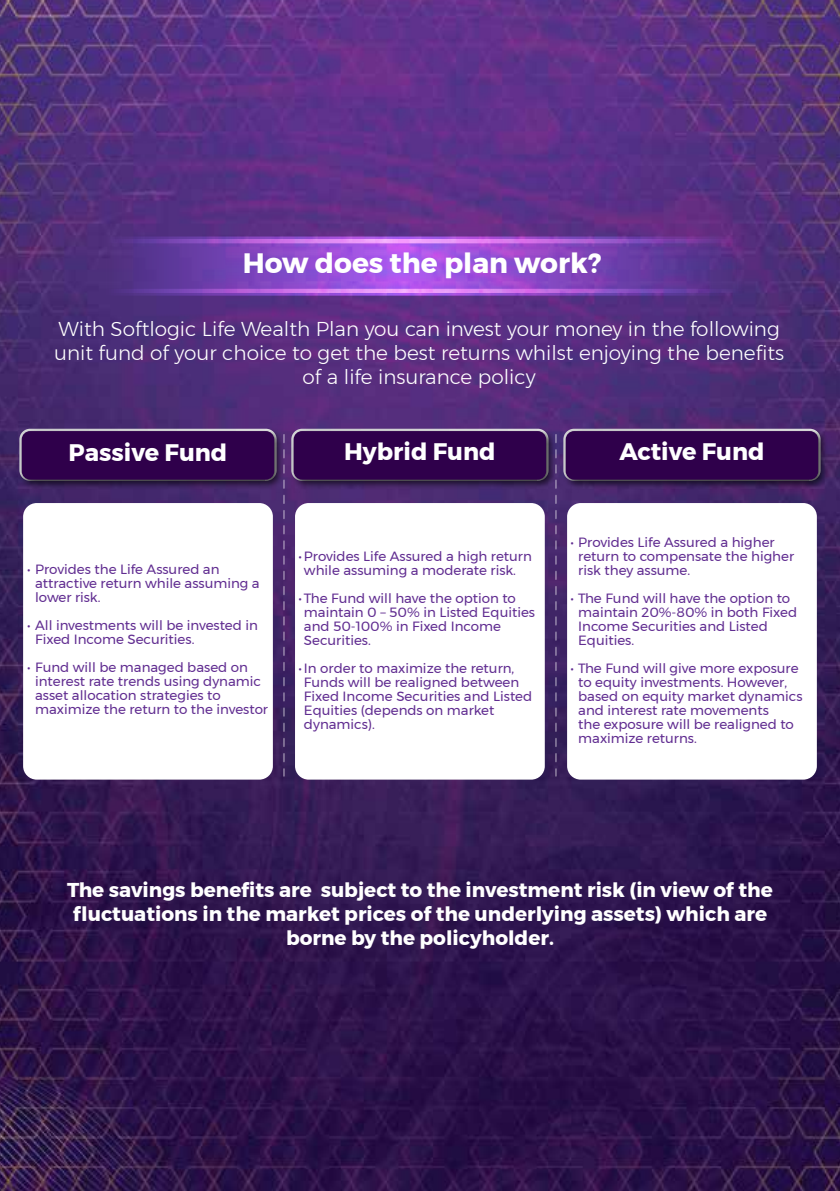
<style>
.page{position:relative;width:840px;height:1191px;background:#fff}
.page>*{position:absolute;margin:0;border:0;box-sizing:border-box;transform-origin:0 0}
.t1{font:700 28px "Montserrat";color:#fff}
.t2{font:700 23.8px "Montserrat";color:#fff}
.t3{font:300 20px/24px "Montserrat";color:#fff;text-align:center}
.t4{font:700 20px/24px "Montserrat";color:#fff;text-align:center}
.t5{font:13.4px/14px "Montserrat";color:#612d91}
</style>
<div class="page">
<img style="left:0;top:0;width:839px;height:1191px">
<svg style="left:108px;top:244px;width:627px;height:44px;background:#7f44bb"></svg>
<img style="left:15px;top:425px;width:816px;height:68px">
<div style="left:22px;top:431px;width:252px;height:48px;background:#2f004b;border-radius:8px"></div>
<div style="left:23px;top:503px;width:250px;height:276px;background:#fff;border-radius:14px"></div>
<svg style="left:291px;top:429px;width:257px;height:52px"></svg>
<div style="left:293px;top:431px;width:253px;height:48px;background:#2f004b;border-radius:8px"></div>
<div style="left:295px;top:503px;width:249px;height:276px;background:#fff;border-radius:14px"></div>
<svg style="left:563px;top:429px;width:257px;height:52px"></svg>
<div style="left:565px;top:431px;width:252px;height:48px;background:#2f004b;border-radius:8px"></div>
<div style="left:566px;top:503px;width:250px;height:276px;background:#fff;border-radius:14px"></div>
<svg style="left:283px;top:435px;width:2px;height:341px"></svg>
<svg style="left:554px;top:435px;width:2px;height:341px"></svg>
<h1 class="t1" style="left:243px;top:241px;width:359px">How does the plan work?</h1>
<h3 class="t3" style="left:54px;top:316px;width:731px">With Softlogic Life Wealth Plan you can invest your money in the following unit fund of your choice to get the best returns whilst enjoying the benefits of a life insurance policy</h3>
<h2 class="t2" style="left:69px;top:433px;width:160px">Passive Fund</h2>
<h2 class="t2" style="left:344px;top:432px;width:153px">Hybrid Fund</h2>
<p class="t5" style="left:35px;top:562px;width:226px;text-indent:-8px">• Provides the Life Assured an attractive return while assuming a lower risk.</p>
<p class="t5" style="left:35px;top:618px;width:224px;text-indent:-8px">• All investments will be invested in<br>Fixed Income Securities.</p>
<p class="t5" style="left:35px;top:660px;width:234px;text-indent:-8px">• Fund will be managed based on interest rate trends using dynamic asset allocation strategies to maximize the return to the investor</p>
<p class="t5" style="left:304px;top:549px;width:229px;text-indent:-6px">• Provides Life Assured a high return while assuming a moderate risk.</p>
<p class="t5" style="left:304px;top:591px;width:232px;text-indent:-6px">• The Fund will have the option to maintain 0 – 50% in Listed Equities and 50-100% in Fixed Income<br>Securities.</p>
<p class="t5" style="left:304px;top:661px;width:230px;text-indent:-6px">• In order to maximize the return,<br>Funds will be realigned between<br>Fixed Income Securities and Listed<br>Equities (depends on market dynamics).</p>
<h2 class="t2" style="left:619px;top:432px;width:147px">Active Fund</h2>
<p class="t5" style="left:578px;top:535px;width:217px;text-indent:-8px">• Provides Life Assured a higher return to compensate the higher risk they assume.</p>
<p class="t5" style="left:578px;top:591px;width:220px;text-indent:-8px">• The Fund will have the option to maintain 20%-80% in both Fixed<br>Income Securities and Listed<br>Equities.</p>
<p class="t5" style="left:578px;top:661px;width:226px;text-indent:-8px">• The Fund will give more exposure to equity investments. However, based on equity market dynamics and interest rate movements<br>the exposure will be realigned to maximize returns.</p>
<h3 class="t4" style="left:67px;top:877px;width:706px">The savings benefits are subject to the investment risk (in view of the fluctuations in the market prices of the underlying assets) which are borne by the policyholder.</h3>
</div>
